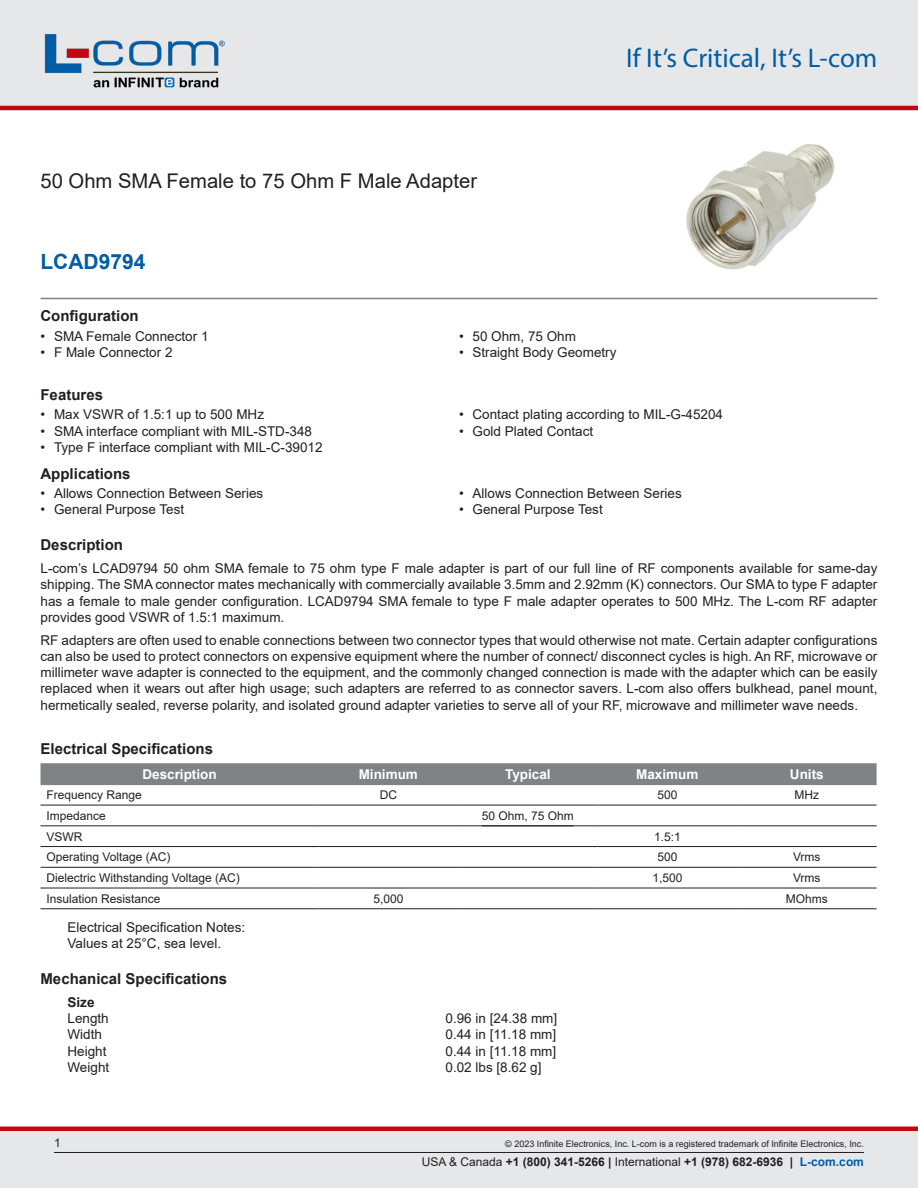
<style>
.page{position:relative;width:918px;height:1188px;background:#fff}
.page>*{position:absolute;margin:0;border:0;box-sizing:border-box;transform-origin:0 0}
.t1{font:27px "Myriad Pro";color:#005da6}
.Branded_Part_No{font:700 21px "Arial";color:#005da6}
.Web_Description_Para{font:20.25px "Arial";color:#231f20}
.Head1{font:700 15px "Arial";color:#231f20}
.MarketingDescription{font:13.5px/16.2px "Arial";color:#231f20;text-align:justify}
.Specs_Para{font:13.5px "Arial";color:#231f20}
.Specs_Notes_Para{font:13.5px/16.2px "Arial";color:#231f20}
.Table_Header{font:700 13.5px "Arial";color:#fff}
.Head2_after_Head1{font:700 13.5px "Arial";color:#231f20}
.Table_Body_Left{font:12px "Arial";color:#231f20}
.t2{font:700 12px "Arial";color:#231f20}
.Table_Body{font:12px "Arial";color:#231f20}
.Table-Body{font:12px "Arial";color:#231f20}
.Copyright_disclaimer{font:9px "Arial";color:#231f20}
.s1{font-weight:400}
.s2{color:#005da6}
</style>
<div class="page">
<div style="left:0;top:1131px;width:918px;height:57px;background:#e6e7e9"></div>
<div style="left:0;top:1126px;width:918px;height:5px;background:#c00814"></div>
<div style="left:0;top:0;width:918px;height:108px;background:#e6e7e9"></div>
<hr style="left:0;top:106px;width:918px;height:4px;background:#c00814">
<img style="left:44px;top:34px;width:181px;height:54px">
<hr style="left:54px;top:1152px;width:810px;height:1px;background:#231f20">
<hr style="left:40px;top:298px;width:838px;height:1px;background:#808285">
<img style="left:686px;top:144px;width:149px;height:126px">
<div style="left:40px;top:763px;width:837px;height:22px;background:#808285"></div>
<hr style="left:40px;top:805px;width:279px;height:1px;background:#231f20">
<hr style="left:319px;top:805px;width:139px;height:1px;background:#231f20">
<hr style="left:458px;top:805px;width:140px;height:1px;background:#231f20">
<hr style="left:598px;top:805px;width:139px;height:1px;background:#231f20">
<hr style="left:737px;top:805px;width:140px;height:1px;background:#231f20">
<hr style="left:40px;top:826px;width:279px;height:1px;background:#231f20">
<hr style="left:319px;top:826px;width:139px;height:1px;background:#231f20">
<hr style="left:458px;top:826px;width:140px;height:1px;background:#231f20">
<hr style="left:598px;top:826px;width:139px;height:1px;background:#231f20">
<hr style="left:737px;top:826px;width:140px;height:1px;background:#231f20">
<hr style="left:40px;top:846px;width:279px;height:1px;background:#231f20">
<hr style="left:319px;top:846px;width:139px;height:1px;background:#231f20">
<hr style="left:458px;top:846px;width:140px;height:1px;background:#231f20">
<hr style="left:598px;top:846px;width:139px;height:1px;background:#231f20">
<hr style="left:737px;top:846px;width:140px;height:1px;background:#231f20">
<hr style="left:40px;top:867px;width:279px;height:1px;background:#231f20">
<hr style="left:319px;top:867px;width:139px;height:1px;background:#231f20">
<hr style="left:458px;top:867px;width:140px;height:1px;background:#231f20">
<hr style="left:598px;top:867px;width:139px;height:1px;background:#231f20">
<hr style="left:737px;top:867px;width:140px;height:1px;background:#231f20">
<hr style="left:40px;top:888px;width:279px;height:1px;background:#231f20">
<hr style="left:319px;top:888px;width:139px;height:1px;background:#231f20">
<hr style="left:458px;top:888px;width:140px;height:1px;background:#231f20">
<hr style="left:598px;top:888px;width:139px;height:1px;background:#231f20">
<hr style="left:737px;top:888px;width:140px;height:1px;background:#231f20">
<hr style="left:40px;top:909px;width:279px;height:1px;background:#231f20">
<hr style="left:319px;top:909px;width:139px;height:1px;background:#231f20">
<hr style="left:458px;top:909px;width:140px;height:1px;background:#231f20">
<hr style="left:598px;top:909px;width:139px;height:1px;background:#231f20">
<hr style="left:737px;top:909px;width:140px;height:1px;background:#231f20">
<h1 class="t1" style="left:626px;top:41px;width:253px">If It’s Critical, It’s L-com</h1>
<h1 class="Web_Description_Para" style="left:40px;top:167px;width:438px">50 Ohm SMA Female to 75 Ohm F Male Adapter</h1>
<p class="Branded_Part_No" style="left:40px;top:247px;width:107px">LCAD9794</p>
<p class="Head1" style="left:40px;top:306px;width:100px">Configuration</p>
<p class="MarketingDescription" style="left:40px;top:328px;width:170px">• SMA Female Connector 1</p>
<p class="MarketingDescription" style="left:40px;top:344px;width:134px">• F Male Connector 2</p>
<p class="MarketingDescription" style="left:459px;top:328px;width:119px">• 50 Ohm, 75 Ohm</p>
<p class="MarketingDescription" style="left:459px;top:344px;width:159px">• Straight Body Geometry</p>
<p class="Head1" style="left:40px;top:384px;width:64px">Features</p>
<p class="MarketingDescription" style="left:40px;top:406px;width:225px">• Max VSWR of 1.5:1 up to 500 MHz</p>
<p class="MarketingDescription" style="left:40px;top:423px;width:273px">• SMA interface compliant with MIL-STD-348</p>
<p class="MarketingDescription" style="left:40px;top:439px;width:284px">• Type F interface compliant with MIL-C-39012</p>
<p class="Head1" style="left:40px;top:463px;width:92px">Applications</p>
<p class="MarketingDescription" style="left:40px;top:485px;width:224px">• Allows Connection Between Series</p>
<p class="MarketingDescription" style="left:40px;top:501px;width:145px">• General Purpose Test</p>
<p class="MarketingDescription" style="left:459px;top:406px;width:266px">• Contact plating according to MIL-G-45204</p>
<p class="MarketingDescription" style="left:459px;top:423px;width:136px">• Gold Plated Contact</p>
<p class="MarketingDescription" style="left:459px;top:485px;width:224px">• Allows Connection Between Series</p>
<p class="MarketingDescription" style="left:459px;top:501px;width:145px">• General Purpose Test</p>
<p class="Head1" style="left:40px;top:534px;width:84px">Description</p>
<p class="MarketingDescription" style="left:40px;top:560px;width:838px">L-com’s LCAD9794 50 ohm SMA female to 75 ohm type F male adapter is part of our full line of RF components available for same-day shipping. The SMA connector mates mechanically with commercially available 3.5mm and 2.92mm (K) connectors. Our SMA to type F adapter has a female to male gender configuration. LCAD9794 SMA female to type F male adapter operates to 500 MHz. The L-com RF adapter provides good VSWR of 1.5:1 maximum.</p>
<p class="MarketingDescription" style="left:40px;top:632px;width:838px">RF adapters are often used to enable connections between two connector types that would otherwise not mate. Certain adapter configurations can also be used to protect connectors on expensive equipment where the number of connect/ disconnect cycles is high. An RF, microwave or millimeter wave adapter is connected to the equipment, and the commonly changed connection is made with the adapter which can be easily replaced when it wears out after high usage; such adapters are referred to as connector savers. L-com also offers bulkhead, panel mount, hermetically sealed, reverse polarity, and isolated ground adapter varieties to serve all of your RF, microwave and millimeter wave needs.</p>
<p class="Head1" style="left:40px;top:738px;width:174px">Electrical Specifications</p>
<p class="Table_Header" style="left:142px;top:765px;width:76px">Description</p>
<p class="Table_Header" style="left:359px;top:765px;width:61px">Minimum</p>
<p class="Table_Header" style="left:505px;top:765px;width:47px">Typical</p>
<p class="Table_Header" style="left:636px;top:765px;width:64px">Maximum</p>
<p class="Table_Header" style="left:790px;top:765px;width:35px">Units</p>
<p class="Table_Body_Left" style="left:46px;top:787px;width:97px">Frequency Range</p>
<p class="Table_Body" style="left:380px;top:787px;width:19px">DC</p>
<p class="Table_Body" style="left:657px;top:787px;width:22px">500</p>
<p class="Table_Body" style="left:795px;top:787px;width:26px">MHz</p>
<p class="Table_Body_Left" style="left:46px;top:807px;width:61px">Impedance</p>
<p class="Table-Body" style="left:482px;top:807px;width:94px">50 Ohm, 75 Ohm</p>
<p class="Table_Body_Left" style="left:46px;top:828px;width:37px">VSWR</p>
<p class="Table_Body" style="left:654px;top:828px;width:28px">1.5:1</p>
<p class="Table_Body_Left" style="left:46px;top:849px;width:126px">Operating Voltage (AC)</p>
<p class="Table_Body" style="left:657px;top:849px;width:22px">500</p>
<p class="Table_Body" style="left:793px;top:849px;width:29px">Vrms</p>
<p class="Table_Body_Left" style="left:46px;top:870px;width:195px">Dielectric Withstanding Voltage (AC)</p>
<p class="Table_Body" style="left:652px;top:870px;width:32px">1,500</p>
<p class="Table_Body" style="left:793px;top:870px;width:29px">Vrms</p>
<p class="Table_Body_Left" style="left:46px;top:890px;width:116px">Insulation Resistance</p>
<p class="Table_Body" style="left:373px;top:890px;width:32px">5,000</p>
<p class="Table_Body" style="left:786px;top:890px;width:43px">MOhms</p>
<p class="Specs_Notes_Para" style="left:68px;top:919px;width:179px">Electrical Specification Notes:<br>Values at 25°C, sea level.</p>
<p class="Head1" style="left:40px;top:968px;width:188px">Mechanical Specifications</p>
<p class="Head2_after_Head1" style="left:68px;top:993px;width:29px">Size</p>
<p class="Specs_Para" style="left:68px;top:1009px;width:43px">Length</p>
<p class="Specs_Para" style="left:446px;top:1009px;width:113px">0.96 in [24.38 mm]</p>
<p class="Specs_Para" style="left:68px;top:1025px;width:36px">Width</p>
<p class="Specs_Para" style="left:446px;top:1025px;width:112px">0.44 in [11.18 mm]</p>
<p class="Specs_Para" style="left:68px;top:1041px;width:41px">Height</p>
<p class="Specs_Para" style="left:446px;top:1041px;width:112px">0.44 in [11.18 mm]</p>
<p class="Specs_Para" style="left:68px;top:1058px;width:43px">Weight</p>
<p class="Specs_Para" style="left:446px;top:1058px;width:98px">0.02 lbs [8.62 g]</p>
<p class="Table_Body_Left" style="left:54px;top:1135px;width:8px">1</p>
<p class="Copyright_disclaimer" style="left:505px;top:1138px;width:360px">© 2023 Infinite Electronics, Inc. L-com is a registered trademark of Infinite Electronics, Inc.</p>
<p class="t2" style="left:422px;top:1153px;width:444px"><span class="s1">USA &amp; Canada</span> +1 (800) 341-5266 | <span class="s1">International</span> +1 (978) 682-6936 | <span class="s2">L-com.com</span></p>
</div>
